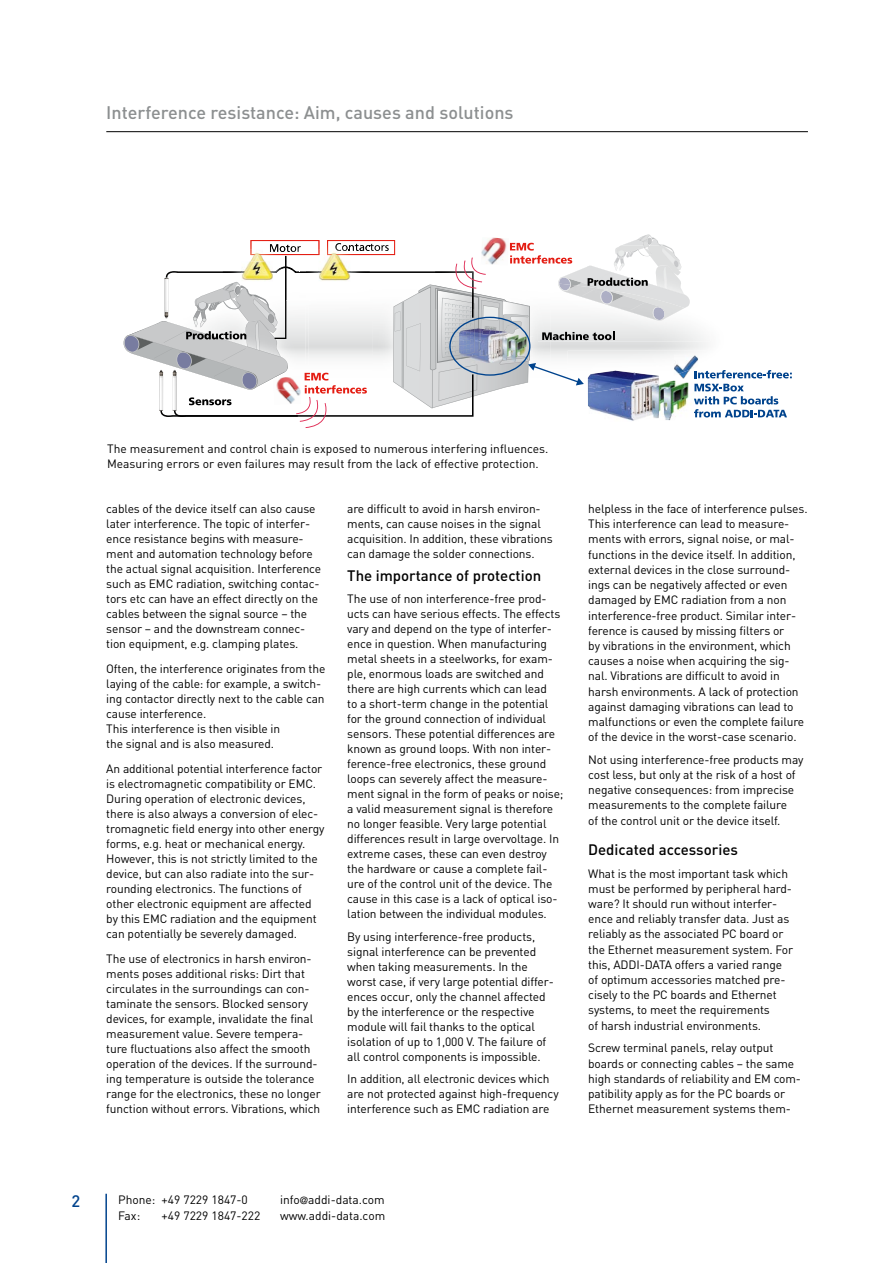
<style>
.page{position:relative;width:893px;height:1263px;background:#fff}
.page>*{position:absolute;margin:0;border:0;box-sizing:border-box;transform-origin:0 0}
.t1{font:500 18px "DIN";color:#8c8f90}
.t2{font:500 16.5px "DIN";color:#00438d}
.t3{font:500 15px "DIN";color:#000}
.t4{font:12px/15px "DIN";letter-spacing:-.01em;color:#000}
.s1{font-family:"Frutiger LT";font-weight:300;font-size:10.5px}
</style>
<div class="page">
<hr style="left:105px;top:1194px;width:2px;height:69px;background:#00438d">
<hr style="left:106px;top:131px;width:702px;height:1px;background:#000">
<svg style="left:123px;top:237px;width:669px;height:191px"></svg>
<img style="left:633px;top:234px;width:19px;height:22px">
<img style="left:217px;top:282px;width:24px;height:23px">
<img style="left:445px;top:308px;width:72px;height:28px">
<h1 class="t1" style="left:106px;top:101px;width:409px">Interference resistance: Aim, causes and solutions</h1>
<p class="t4" style="left:107px;top:441px;width:443px">The measurement and control chain is exposed to numerous interfering influences.<br>Measuring errors or even failures may result from the lack of effective protection.</p>
<p class="t4" style="left:106px;top:501px;width:216px">cables of the device itself can also cause later interference. The topic of interfer&shy;ence resistance begins with measure&shy;ment and automation technology before the actual signal acquisition. Interference such as EMC radiation, switching contac&shy;tors etc can have an effect directly on the cables between the signal source – the sensor – and the downstream connec&shy;tion equipment, e.g. clamping plates.</p>
<p class="t4" style="left:106px;top:661px;width:221px">Often, the interference originates from the laying of the cable: for example, a switch&shy;ing contactor directly next to the cable can cause interference.<br>This interference is then visible in<br>the signal and is also measured.</p>
<p class="t4" style="left:106px;top:761px;width:220px">An additional potential interference factor is electromagnetic compatibility or EMC.<br>During operation of electronic devices, there is also always a conversion of elec&shy;tromagnetic field energy into other energy forms, e.g. heat or mechanical energy.<br>However, this is not strictly limited to the device, but can also radiate into the sur&shy;rounding electronics. The functions of other electronic equipment are affected by this EMC radiation and the equipment can potentially be severely damaged.</p>
<p class="t4" style="left:106px;top:951px;width:216px">The use of electronics in harsh environ&shy;ments poses additional risks: Dirt that circulates in the surroundings can con&shy;taminate the sensors. Blocked sensory devices, for example, invalidate the final measurement value. Severe tempera&shy;ture fluctuations also affect the smooth operation of the devices. If the surround&shy;ing temperature is outside the tolerance range for the electronics, these no longer function without errors. Vibrations, which</p>
<p class="t4" style="left:347px;top:501px;width:207px">are difficult to avoid in harsh environ&shy;ments, can cause noises in the signal acquisition. In addition, these vibrations can damage the solder connections.</p>
<p class="t3" style="left:347px;top:565px;width:196px">The importance of protection</p>
<p class="t4" style="left:347px;top:591px;width:218px">The use of non interference-free prod&shy;ucts can have serious effects. The effects vary and depend on the type of interfer&shy;ence in question. When manufacturing metal sheets in a steelworks, for exam&shy;ple, enormous loads are switched and there are high currents which can lead<br>to a short-term change in the potential for the ground connection of individual sensors. These potential differences are known as ground loops. With non inter&shy;ference-free electronics, these ground loops can severely affect the measure&shy;ment signal in the form of peaks or noise; a valid measurement signal is therefore no longer feasible. Very large potential differences result in large overvoltage. In extreme cases, these can even destroy the hardware or cause a complete fail&shy;ure of the control unit of the device. The cause in this case is a lack of optical iso&shy;lation between the individual modules.</p>
<p class="t4" style="left:347px;top:928px;width:208px">By using interference-free products, signal interference can be prevented when taking measurements. In the worst case, if very large potential differ&shy;ences occur, only the channel affected by the interference or the respective module will fail thanks to the optical isolation of up to 1,000 V. The failure of all control components is impossible.</p>
<p class="t4" style="left:347px;top:1071px;width:213px">In addition, all electronic devices which are not protected against high-frequency interference such as EMC radiation are</p>
<p class="t4" style="left:588px;top:501px;width:221px">helpless in the face of interference pulses.<br>This interference can lead to measure&shy;ments with errors, signal noise, or mal&shy;functions in the device itself. In addition, external devices in the close surround&shy;ings can be negatively affected or even damaged by EMC radiation from a non interference-free product. Similar inter&shy;ference is caused by missing filters or<br>by vibrations in the environment, which causes a noise when acquiring the sig&shy;nal. Vibrations are difficult to avoid in harsh environments. A lack of protection against damaging vibrations can lead to malfunctions or even the complete failure of the device in the worst-case scenario.</p>
<p class="t4" style="left:588px;top:751px;width:217px">Not using interference-free products may cost less, but only at the risk of a host of negative consequences: from imprecise measurements to the complete failure<br>of the control unit or the device itself.</p>
<p class="t3" style="left:588px;top:839px;width:151px">Dedicated accessories</p>
<p class="t4" style="left:588px;top:865px;width:206px">What is the most important task which must be performed by peripheral hard&shy;ware? It should run without interfer&shy;ence and reliably transfer data. Just as reliably as the associated PC board or the Ethernet measurement system. For this, ADDI-DATA offers a varied range of optimum accessories matched pre&shy;cisely to the PC boards and Ethernet systems, to meet the requirements<br>of harsh industrial environments.</p>
<p class="t4" style="left:588px;top:1040px;width:214px">Screw terminal panels, relay output boards or connecting cables – the same high standards of reliability and EM com&shy;patibility apply as for the PC boards or Ethernet measurement systems them-</p>
<h2 class="t2" style="left:71px;top:1190px;width:10px">2</h2>
<p class="t4" style="left:118px;top:1191px;width:131px">Phone: +49 7229 1847-0</p>
<p class="t4" style="left:280px;top:1191px;width:106px">info<span class="s1">@</span>addi-data.com</p>
<p class="t4" style="left:118px;top:1208px;width:24px">Fax:</p>
<p class="t4" style="left:162px;top:1208px;width:100px">+49 7229 1847-222</p>
<p class="t4" style="left:280px;top:1208px;width:107px">www.addi-data.com</p>
</div>
